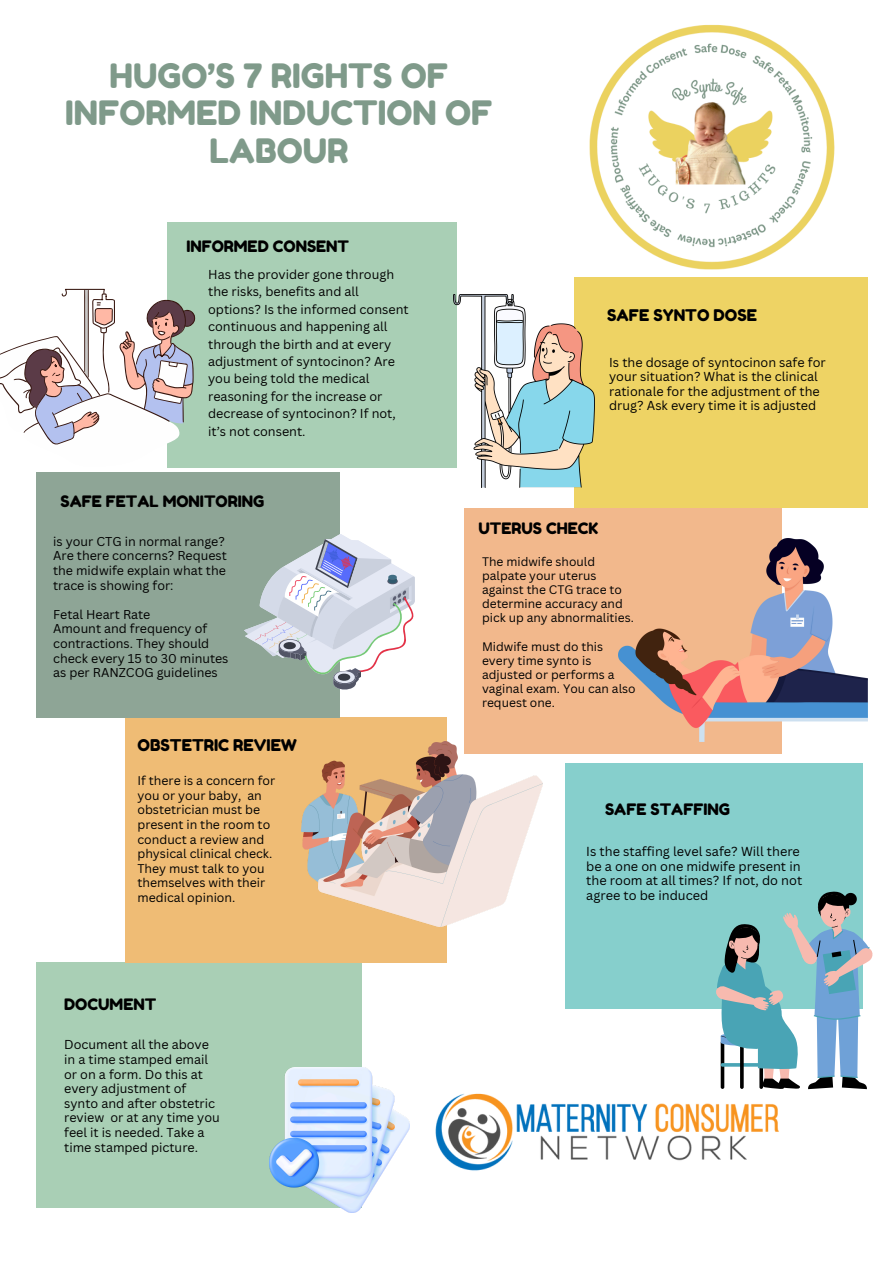
<style>
.page{position:relative;width:893px;height:1263px;background:#fff}
.page>*{position:absolute;margin:0;border:0;box-sizing:border-box;transform-origin:0 0}
.t1{font:33.6px/37.6px "Fredoka One";color:#7f9a8a;text-align:center}
.t2{font:16.2px "Fredoka One";color:#000}
.t3{font:16.05px "Fredoka One";color:#000}
.t4{font:15.83px "Fredoka One";color:#000}
.t5{font:15.75px "Fredoka One";color:#000}
.t6{font:12.75px/14.6px "Canva Sans";color:#000}
.t7{font:12.6px/14.6px "Canva Sans";color:#000}
.t8{font:12.45px/14.6px "Canva Sans";color:#000}
.t9{font:12.3px/14.6px "Canva Sans";color:#000}
.t10{font:12.08px/14.1px "Canva Sans";color:#000}
</style>
<div class="page">
<div style="left:36px;top:962px;width:325px;height:245px;background:#a9cfb5"></div>
<div style="left:125px;top:717px;width:321px;height:245px;background:#efbc75"></div>
<div style="left:36px;top:472px;width:303px;height:245px;background:#8ea596"></div>
<div style="left:168px;top:222px;width:289px;height:246px;background:#a9cfb5"></div>
<div style="left:565px;top:763px;width:298px;height:246px;background:#86cfcc"></div>
<div style="left:465px;top:508px;width:317px;height:245px;background:#f2b88c"></div>
<img style="left:589px;top:25px;width:246px;height:245px">
<div style="left:574px;top:277px;width:293px;height:231px;background:#eed364"></div>
<svg style="left:0;top:289px;width:195px;height:179px"></svg>
<img style="left:453px;top:294px;width:141px;height:194px">
<img style="left:618px;top:539px;width:249px;height:202px">
<img style="left:302px;top:741px;width:240px;height:186px">
<svg style="left:716px;top:891px;width:157px;height:199px"></svg>
<img style="left:270px;top:1067px;width:139px;height:145px">
<img style="left:435px;top:1029px;width:345px;height:142px">
<svg style="left:244px;top:534px;width:171px;height:156px"></svg>
<p class="t1" style="left:65px;top:57px;width:429px">HUGO’S 7 RIGHTS OF<br>INFORMED INDUCTION OF<br>LABOUR</p>
<p class="t5" style="left:186px;top:236px;width:164px">INFORMED CONSENT</p>
<h2 class="t7" style="left:208px;top:265px;width:202px;line-height:17.4px">Has the provider gone through the risks, benefits and all options? Is the informed consent continuous and happening all through the birth and at every adjustment of syntocinon? Are you being told the medical reasoning for the increase or decrease of syntocinon? If not, it’s not consent.</h2>
<p class="t5" style="left:60px;top:491px;width:205px">SAFE FETAL MONITORING</p>
<p class="t8" style="left:53px;top:533px;width:175px">is your CTG in normal range?<br>Are there concerns? Request the midwife explain what the trace is showing for:</p>
<h2 class="t8" style="left:53px;top:607px;width:99px">Fetal Heart Rate</h2>
<h2 class="t8" style="left:53px;top:621px;width:177px">Amount and frequency of contractions. They should check every 15 to 30 minutes as per RANZCOG guidelines</h2>
<p class="t2" style="left:137px;top:735px;width:161px">OBSTETRIC REVIEW</p>
<h2 class="t9" style="left:137px;top:773px;width:139px">If there is a concern for you or your baby, an obstetrician must be present in the room to conduct a review and physical clinical check.<br>They must talk to you themselves with their medical opinion.</h2>
<p class="t5" style="left:64px;top:995px;width:94px">DOCUMENT</p>
<p class="t7" style="left:64px;top:1037px;width:157px">Document all the above in a time stamped email or on a form. Do this at every adjustment of synto and after obstetric review or at any time you feel it is needed. Take a time stamped picture.</p>
<p class="t3" style="left:607px;top:305px;width:151px">SAFE SYNTO DOSE</p>
<p class="t7" style="left:609px;top:354px;width:218px">Is the dosage of syntocinon safe for your situation? What is the clinical rationale for the adjustment of the drug? Ask every time it is adjusted</p>
<p class="t5" style="left:478px;top:518px;width:122px">UTERUS CHECK</p>
<p class="t10" style="left:482px;top:554px;width:153px">The midwife should palpate your uterus against the CTG trace to determine accuracy and pick up any abnormalities.</p>
<p class="t10" style="left:482px;top:639px;width:155px">Midwife must do this every time synto is adjusted or performs a vaginal exam. You can also request one.</p>
<h2 class="t4" style="left:605px;top:800px;width:127px">SAFE STAFFING</h2>
<p class="t6" style="left:586px;top:844px;width:217px">Is the staffing level safe? Will there be a one on one midwife present in the room at all times? If not, do not agree to be induced</p>
</div>
